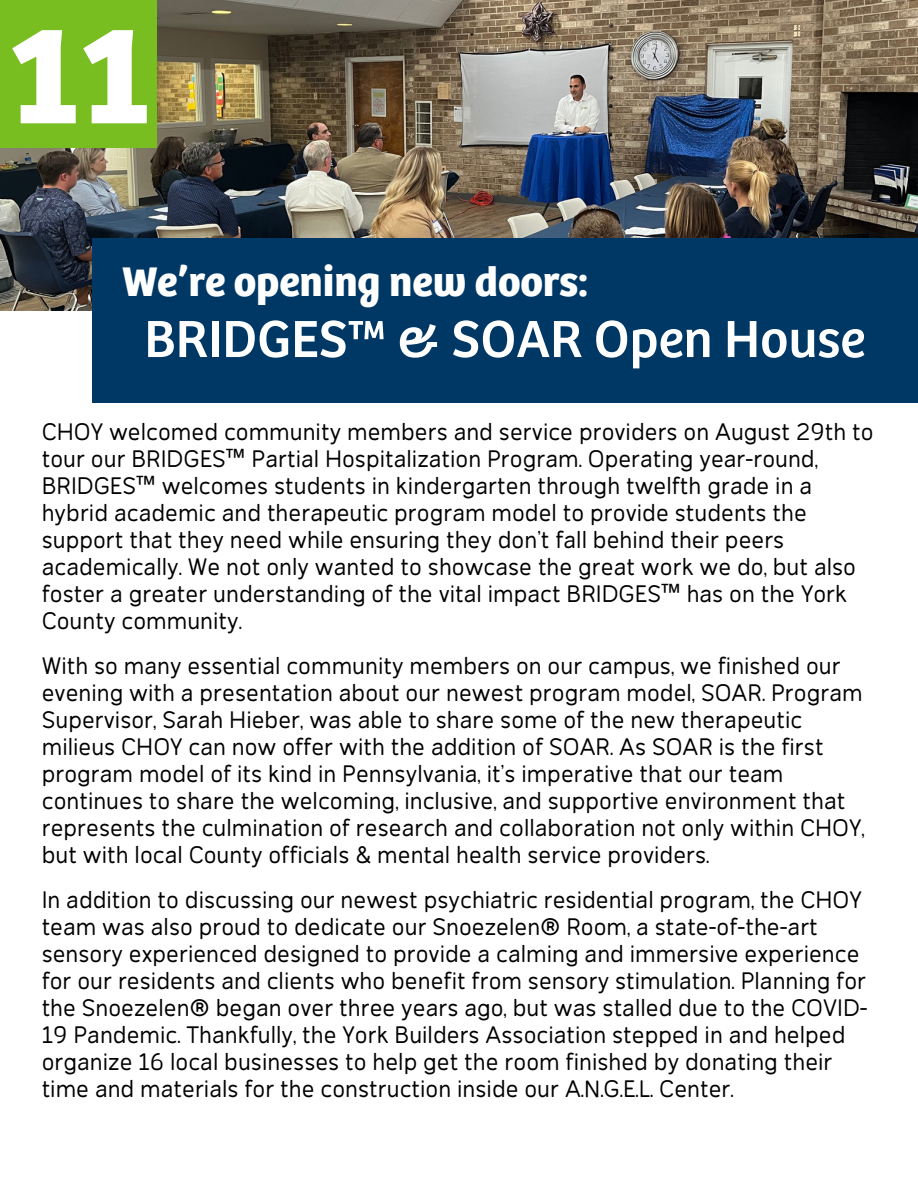
<style>
.page{position:relative;width:918px;height:1188px;background:#fff}
.page>*{position:absolute;margin:0;border:0;box-sizing:border-box;transform-origin:0 0}
.t1{font:700 144.75px "Bree";color:#fff}
.t2{font:54.15px "Bree";color:#fff}
.t3{font:700 42.9px "Bree";color:#fff}
.t4{font:25.5px/27px "Simvoni";color:#000}
.s1{font-family:"Noto Sans"}
</style>
<div class="page">
<img style="left:0;top:0;width:918px;height:310px">
<div style="left:0;top:0;width:157px;height:148px;background:#78be20"></div>
<div style="left:92px;top:238px;width:826px;height:165px;background:#003865"></div>
<p class="t1" style="left:7px;top:2px;width:144px">11</p>
<p class="t3" style="left:122px;top:260px;width:467px">We’re opening new doors:</p>
<p class="t2" style="left:144px;top:312px;width:722px">BRIDGES™ &amp; SOAR Open House</p>
<p class="t4" style="left:42px;top:419px;width:834px">CHOY welcomed community members and service providers on August 29th to tour our BRIDGES<span class="s1">™</span> Partial Hospitalization Program. Operating year-round, BRIDGES<span class="s1">™</span> welcomes students in kindergarten through twelfth grade in a hybrid academic and therapeutic program model to provide students the support that they need while ensuring they don’t fall behind their peers academically. We not only wanted to showcase the great work we do, but also foster a greater understanding of the vital impact BRIDGES<span class="s1">™</span> has on the York County community.</p>
<p class="t4" style="left:42px;top:654px;width:825px">With so many essential community members on our campus, we finished our evening with a presentation about our newest program model, SOAR. Program Supervisor, Sarah Hieber, was able to share some of the new therapeutic milieus CHOY can now offer with the addition of SOAR. As SOAR is the first program model of its kind in Pennsylvania, it’s imperative that our team continues to share the welcoming, inclusive, and supportive environment that represents the culmination of research and collaboration not only within CHOY, but with local County officials &amp; mental health service providers.</p>
<p class="t4" style="left:42px;top:888px;width:828px">In addition to discussing our newest psychiatric residential program, the CHOY team was also proud to dedicate our Snoezelen® Room, a state-of-the-art sensory experienced designed to provide a calming and immersive experience for our residents and clients who benefit from sensory stimulation. Planning for the Snoezelen® began over three years ago, but was stalled due to the COVID-19 Pandemic. Thankfully, the York Builders Association stepped in and helped organize 16 local businesses to help get the room finished by donating their time and materials for the construction inside our A.N.G.E.L. Center.</p>
</div>
